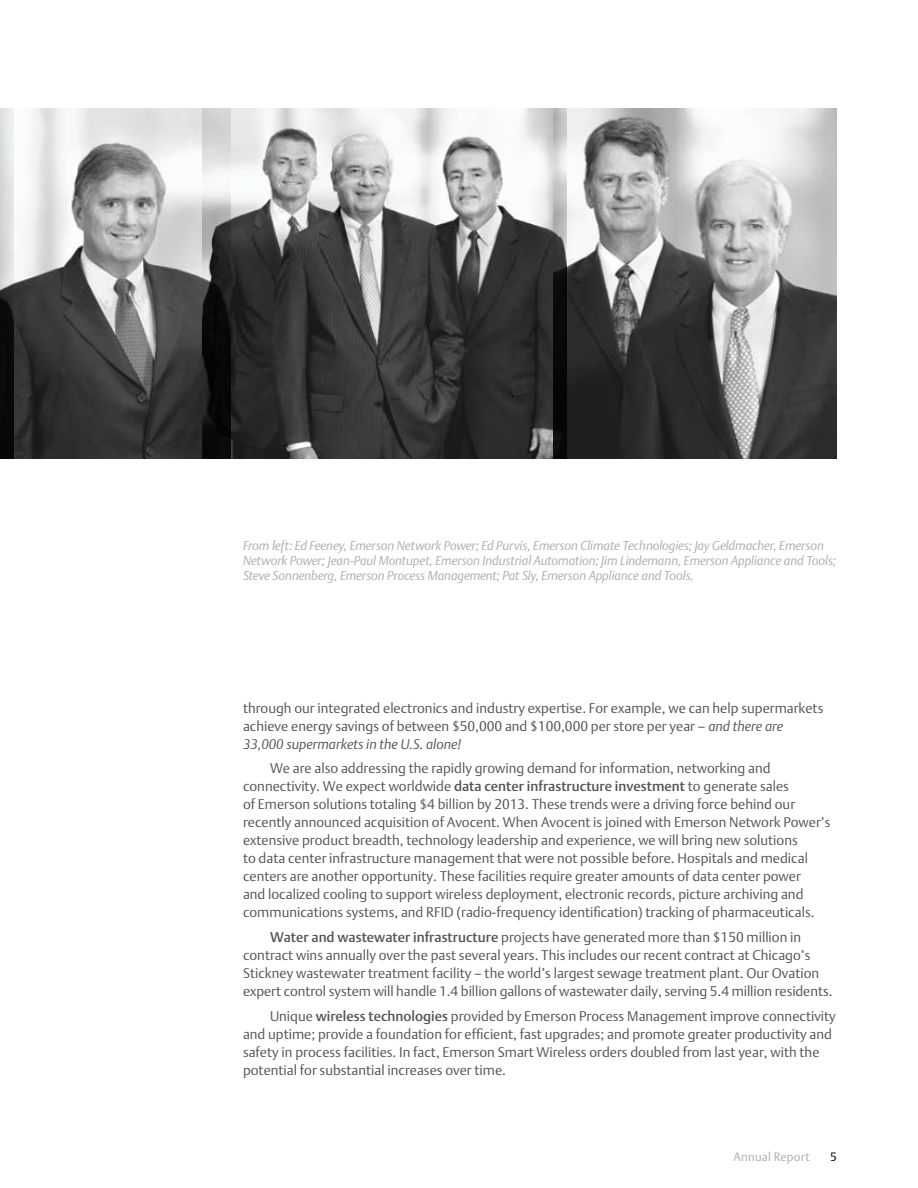
<style>
.page{position:relative;width:918px;height:1188px;background:#fff}
.page>*{position:absolute;margin:0;border:0;box-sizing:border-box;transform-origin:0 0}
.t1{font:300 13.8px/18px "DTL Argo T";color:#545555}
.t2{font:italic 300 12.75px/15px "DTL Argo T";letter-spacing:-.005em;color:#acadad}
.t3{font:300 12px "DTL Argo T";letter-spacing:.02em;color:#acadad}
.t4{font:300 12px "DTL Argo T";color:#000}
.s1{font-style:italic}
.s2{font-weight:500}
</style>
<div class="page">
<img style="left:230px;top:108px;width:324px;height:351px">
<img style="left:554px;top:108px;width:283px;height:351px">
<img style="left:0;top:108px;width:230px;height:351px">
<p class="t2" style="left:243px;top:538px;width:595px">From left: Ed Feeney, Emerson Network Power; Ed Purvis, Emerson Climate Technologies; Jay Geldmacher, Emerson<br>Network Power; Jean-Paul Montupet, Emerson Industrial Automation; Jim Lindemann, Emerson Appliance and Tools;<br>Steve Sonnenberg, Emerson Process Management; Pat Sly, Emerson Appliance and Tools.</p>
<p class="t1" style="left:243px;top:699px;width:582px">through our integrated electronics and industry expertise. For example, we can help supermarkets achieve energy savings of between $50,000 and $100,000 per store per year – <span class="s1">and there are<br>33,000 supermarkets in the U.S. alone!</span></p>
<p class="t1" style="left:243px;top:759px;width:589px;text-indent:27px">We are also addressing the rapidly growing demand for information, networking and connectivity. We expect worldwide <span class="s2">data center infrastructure investment</span> to generate sales<br>of Emerson solutions totaling $4 billion by 2013. These trends were a driving force behind our recently announced acquisition of Avocent. When Avocent is joined with Emerson Network Power’s extensive product breadth, technology leadership and experience, we will bring new solutions<br>to data center infrastructure management that were not possible before. Hospitals and medical centers are another opportunity. These facilities require greater amounts of data center power<br>and localized cooling to support wireless deployment, electronic records, picture archiving and communications systems, and RFID (radio-frequency identification) tracking of pharmaceuticals.</p>
<p class="t1" style="left:243px;top:928px;width:591px;text-indent:27px"><span class="s2">Water and wastewater infrastructure</span> projects have generated more than $150 million in contract wins annually over the past several years. This includes our recent contract at Chicago’s Stickney wastewater treatment facility – the world’s largest sewage treatment plant. Our Ovation expert control system will handle 1.4 billion gallons of wastewater daily, serving 5.4 million residents.</p>
<p class="t1" style="left:243px;top:1007px;width:594px;text-indent:27px">Unique <span class="s2">wireless technologies</span> provided by Emerson Process Management improve connectivity and uptime; provide a foundation for efficient, fast upgrades; and promote greater productivity and safety in process facilities. In fact, Emerson Smart Wireless orders doubled from last year, with the potential for substantial increases over time.</p>
<p class="t3" style="left:734px;top:1150px;width:78px">Annual Report</p>
<p class="t4" style="left:830px;top:1150px;width:8px">5</p>
</div>
